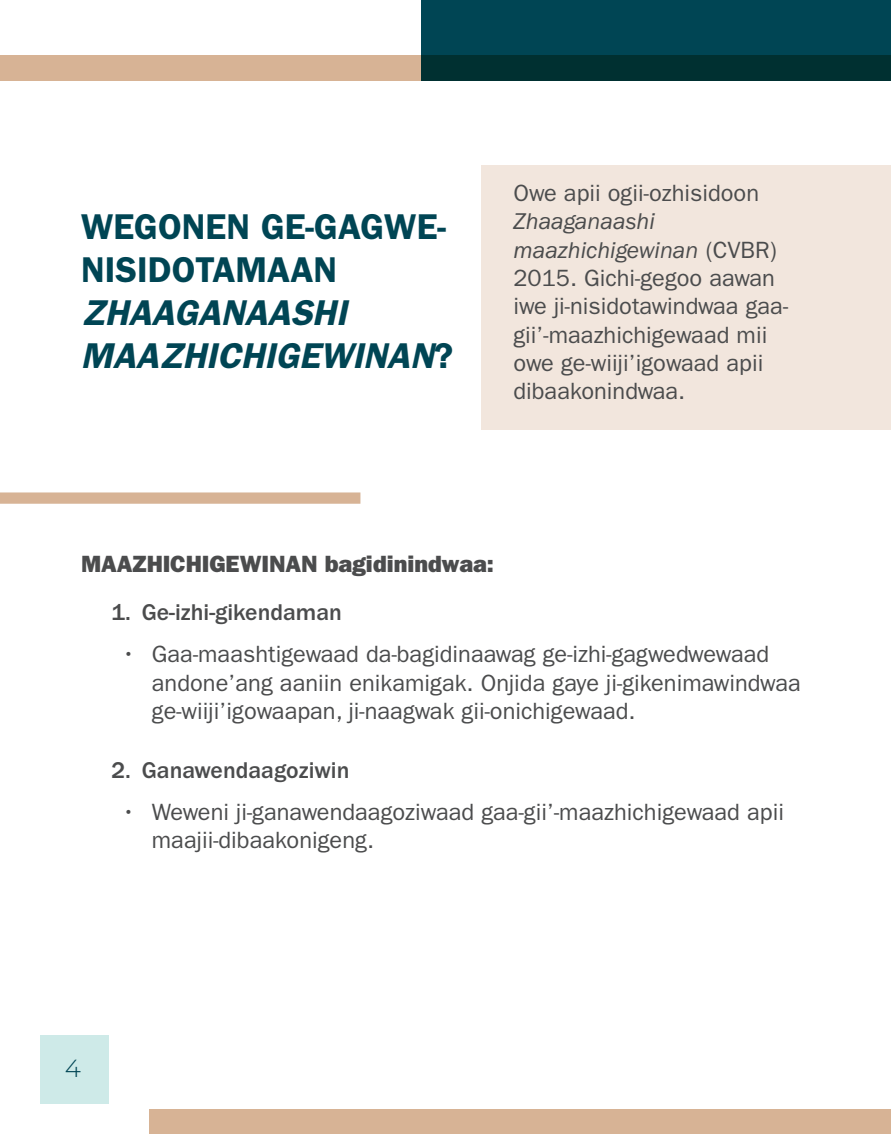
<style>
.page{position:relative;width:891px;height:1134px;background:#fff}
.page>*{position:absolute;margin:0;border:0;box-sizing:border-box;transform-origin:0 0}
.t1{font:italic 600 36px/43.2px "ITC Franklin Gothic Std";color:#004554}
.t2{font:600 36px/43.2px "ITC Franklin Gothic Std";color:#004554}
.t3{font:300 24.75px "Montserrat";color:#004554}
.t4{font:23.62px/28.3px "ITC Franklin Gothic Std";color:#4b4c4d}
.t5{font:500 23.62px "ITC Franklin Gothic Std";color:#4b4c4d}
.t6{font:23.62px "ITC Franklin Gothic Std Hvy";color:#4b4c4d}
.s1{font-style:normal}
.s2{font-style:italic}
</style>
<div class="page">
<div style="left:149px;top:1110px;width:742px;height:24px;background:#d7b395"></div>
<div style="left:0;top:55px;width:421px;height:26px;background:#d7b395"></div>
<div style="left:421px;top:0;width:470px;height:81px;background:#004554"></div>
<div style="left:421px;top:55px;width:470px;height:26px;background:#003031"></div>
<div style="left:40px;top:1035px;width:69px;height:68px;background:#ceeae8"></div>
<div style="left:481px;top:165px;width:410px;height:264px;background:#f2e6dd"></div>
<div style="left:0;top:492px;width:360px;height:12px;background:#d7b395"></div>
<h1 class="t2" style="left:81px;top:205px;width:367px">WEGONEN GE-GAGWE-<br>NISIDOTAMAAN</h1>
<h1 class="t1" style="left:81px;top:291px;width:374px">ZHAAGANAASHI<br>MAAZHICHIGEWINAN<span class="s1">?</span></h1>
<p class="t4" style="left:513px;top:179px;width:247px">Owe apii ogii-ozhisidoon</p>
<p class="t4" style="left:513px;top:207px;width:276px"><span class="s2">Zhaaganaashi maazhichigewinan</span> (CVBR)<br>2015. Gichi-gegoo aawan iwe ji-nisidotawindwaa gaa&shy;gii’-maazhichigewaad mii owe ge-wiiji’igowaad apii dibaakonindwaa.</p>
<p class="t6" style="left:81px;top:550px;width:414px">MAAZHICHIGEWINAN bagidinindwaa:</p>
<p class="t5" style="left:111px;top:599px;width:232px">1. Ge-izhi-gikendaman</p>
<p class="t4" style="left:152px;top:640px;width:650px;text-indent:-30px">• Gaa-maashtigewaad da-bagidinaawag ge-izhi-gagwedwewaad andone’ang aaniin enikamigak. Onjida gaye ji-gikenimawindwaa ge-wiiji’igowaapan, ji-naagwak gii-onichigewaad.</p>
<p class="t5" style="left:111px;top:757px;width:240px">2. Ganawendaagoziwin</p>
<p class="t4" style="left:152px;top:798px;width:634px;text-indent:-30px">• Weweni ji-ganawendaagoziwaad gaa-gii’-maazhichigewaad apii maajii-dibaakonigeng.</p>
<p class="t3" style="left:65px;top:1051px;width:18px">4</p>
</div>
